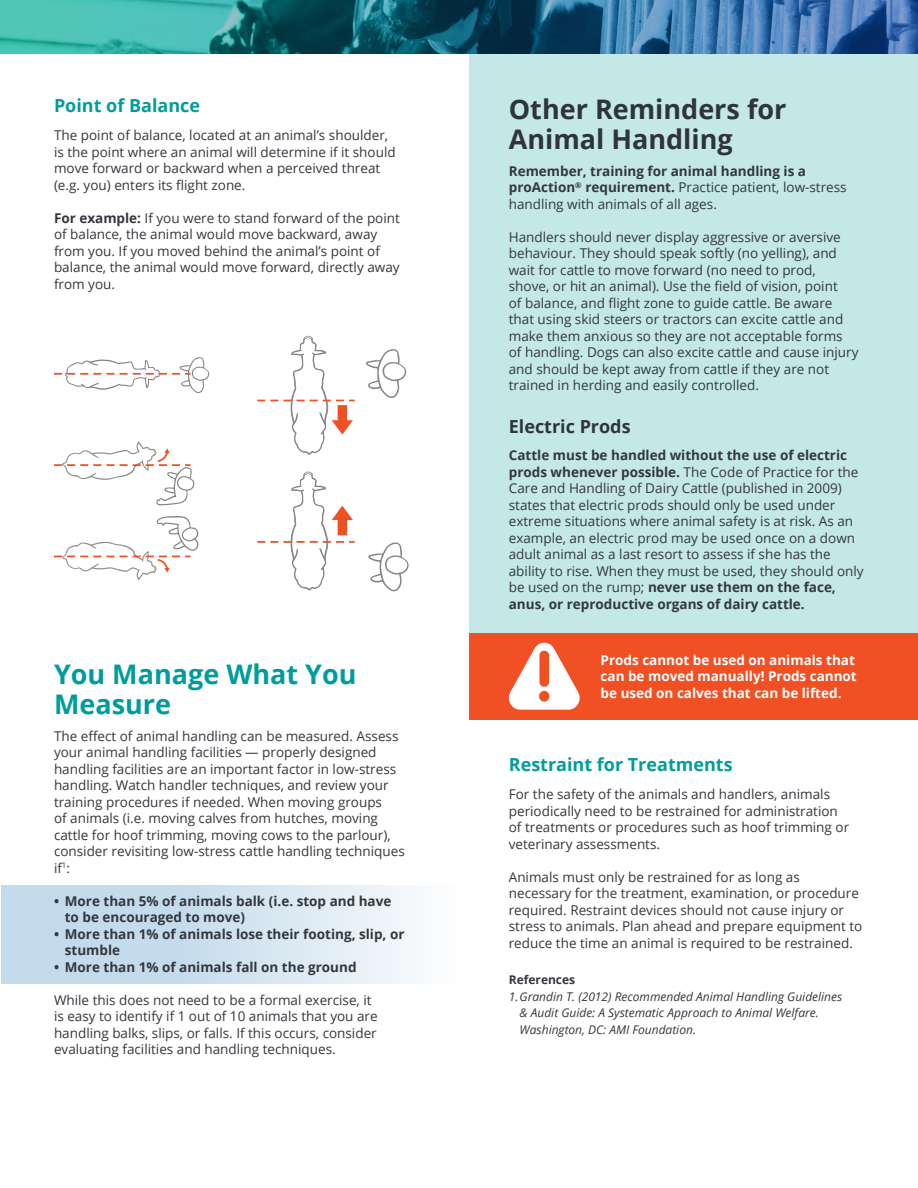
<style>
.page{position:relative;width:918px;height:1188px;background:#fff}
.page>*{position:absolute;margin:0;border:0;box-sizing:border-box;transform-origin:0 0}
.t1{font:700 27px/30px "Open Sans";color:#2f343c}
.t2{font:700 27px/30px "Open Sans";color:#009c9c}
.subheading{font:700 18px "Open Sans";color:#009c9c}
.subheading-2{font:700 18px "Open Sans";color:#2f343c}
.body{font:13.5px/16.5px "Open Sans";color:#33373e}
.body-2{font:700 13.5px/16.5px "Open Sans";color:#33373e}
.body-3{font:700 13.5px/16.5px "Open Sans";color:#fff}
.t3{font:italic 12px/16.5px "Open Sans";color:#33373e}
.figures{font:700 12px "Open Sans";color:#33373e}
.s1{font-weight:700}
.s2{font-weight:400}
</style>
<div class="page">
<div style="left:1px;top:886px;width:458px;height:98px;background:linear-gradient(to right,#b6d3e6,#f5f9fb)"></div>
<div style="left:470px;top:54px;width:448px;height:579px;background:#c4e7e8"></div>
<div style="left:470px;top:633px;width:448px;height:86px;background:#f05023"></div>
<svg style="left:508px;top:642px;width:72px;height:68px"></svg>
<svg style="left:366px;top:349px;width:41px;height:49px"></svg>
<svg style="left:368px;top:542px;width:41px;height:50px"></svg>
<svg style="left:54px;top:357px;width:156px;height:36px"></svg>
<svg style="left:257px;top:471px;width:98px;height:120px"></svg>
<svg style="left:257px;top:336px;width:98px;height:119px"></svg>
<svg style="left:54px;top:442px;width:140px;height:63px"></svg>
<svg style="left:54px;top:516px;width:145px;height:64px"></svg>
<svg style="left:0;top:0;width:918px;height:54px;background:#2d788f"></svg>
<p class="subheading" style="left:54px;top:93px;width:148px">Point of Balance</p>
<p class="body" style="left:54px;top:127px;width:343px">The point of balance, located at an animal’s shoulder, is the point where an animal will determine if it should move forward or backward when a perceived threat (e.g. you) enters its flight zone.</p>
<p class="body" style="left:54px;top:209px;width:347px"><span class="s1">For example:</span> If you were to stand forward of the point of balance, the animal would move backward, away from you. If you moved behind the animal’s point of balance, the animal would move forward, directly away from you.</p>
<p class="t2" style="left:54px;top:659px;width:304px">You Manage What You<br>Measure</p>
<p class="body" style="left:54px;top:727px;width:352px">The effect of animal handling can be measured. Assess your animal handling facilities — properly designed handling facilities are an important factor in low-stress handling. Watch handler techniques, and review your training procedures if needed. When moving groups<br>of animals (i.e. moving calves from hutches, moving cattle for hoof trimming, moving cows to the parlour), consider revisiting low-stress cattle handling techniques if<sup>1</sup>:</p>
<p class="body-2" style="left:65px;top:892px;width:328px;text-indent:-11px">• More than 5% of animals balk (i.e. stop and have to be encouraged to move)</p>
<p class="body-2" style="left:65px;top:925px;width:341px;text-indent:-11px">• More than 1% of animals lose their footing, slip, or stumble</p>
<p class="body-2" style="left:54px;top:958px;width:304px">• More than 1% of animals fall on the ground</p>
<p class="body" style="left:54px;top:991px;width:325px">While this does not need to be a formal exercise, it is easy to identify if 1 out of 10 animals that you are handling balks, slips, or falls. If this occurs, consider evaluating facilities and handling techniques.</p>
<p class="t1" style="left:509px;top:94px;width:279px">Other Reminders for<br>Animal Handling</p>
<p class="body-2" style="left:509px;top:162px;width:339px">Remember, training for animal handling is a proAction<sup>®</sup> requirement. <span class="s2">Practice patient, low-stress handling with animals of all ages.</span></p>
<p class="body" style="left:509px;top:228px;width:351px">Handlers should never display aggressive or aversive behaviour. They should speak softly (no yelling), and wait for cattle to move forward (no need to prod, shove, or hit an animal). Use the field of vision, point<br>of balance, and flight zone to guide cattle. Be aware that using skid steers or tractors can excite cattle and make them anxious so they are not acceptable forms of handling. Dogs can also excite cattle and cause injury and should be kept away from cattle if they are not trained in herding and easily controlled.</p>
<p class="subheading-2" style="left:509px;top:413px;width:123px">Electric Prods</p>
<p class="body" style="left:509px;top:447px;width:356px"><span class="s1">Cattle must be handled without the use of electric prods whenever possible.</span> The Code of Practice for the Care and Handling of Dairy Cattle (published in 2009) states that electric prods should only be used under extreme situations where animal safety is at risk. As an example, an electric prod may be used once on a down adult animal as a last resort to assess if she has the ability to rise. When they must be used, they should only be used on the rump; <span class="s1">never use them on the face, anus, or reproductive organs of dairy cattle.</span></p>
<p class="body-3" style="left:601px;top:651px;width:258px">Prods cannot be used on animals that can be moved manually! Prods cannot be used on calves that can be lifted.</p>
<p class="subheading" style="left:509px;top:752px;width:225px">Restraint for Treatments</p>
<p class="body" style="left:509px;top:786px;width:342px">For the safety of the animals and handlers, animals periodically need to be restrained for administration of treatments or procedures such as hoof trimming or veterinary assessments.</p>
<p class="body" style="left:509px;top:868px;width:355px">Animals must only be restrained for as long as necessary for the treatment, examination, or procedure required. Restraint devices should not cause injury or stress to animals. Plan ahead and prepare equipment to reduce the time an animal is required to be restrained.</p>
<p class="figures" style="left:509px;top:972px;width:68px">References</p>
<p class="t3" style="left:520px;top:988px;width:324px;text-indent:-11px">1.Grandin T. (2012) Recommended Animal Handling Guidelines &amp; Audit Guide: A Systematic Approach to Animal Welfare.<br>Washington, DC: AMI Foundation.</p>
</div>
